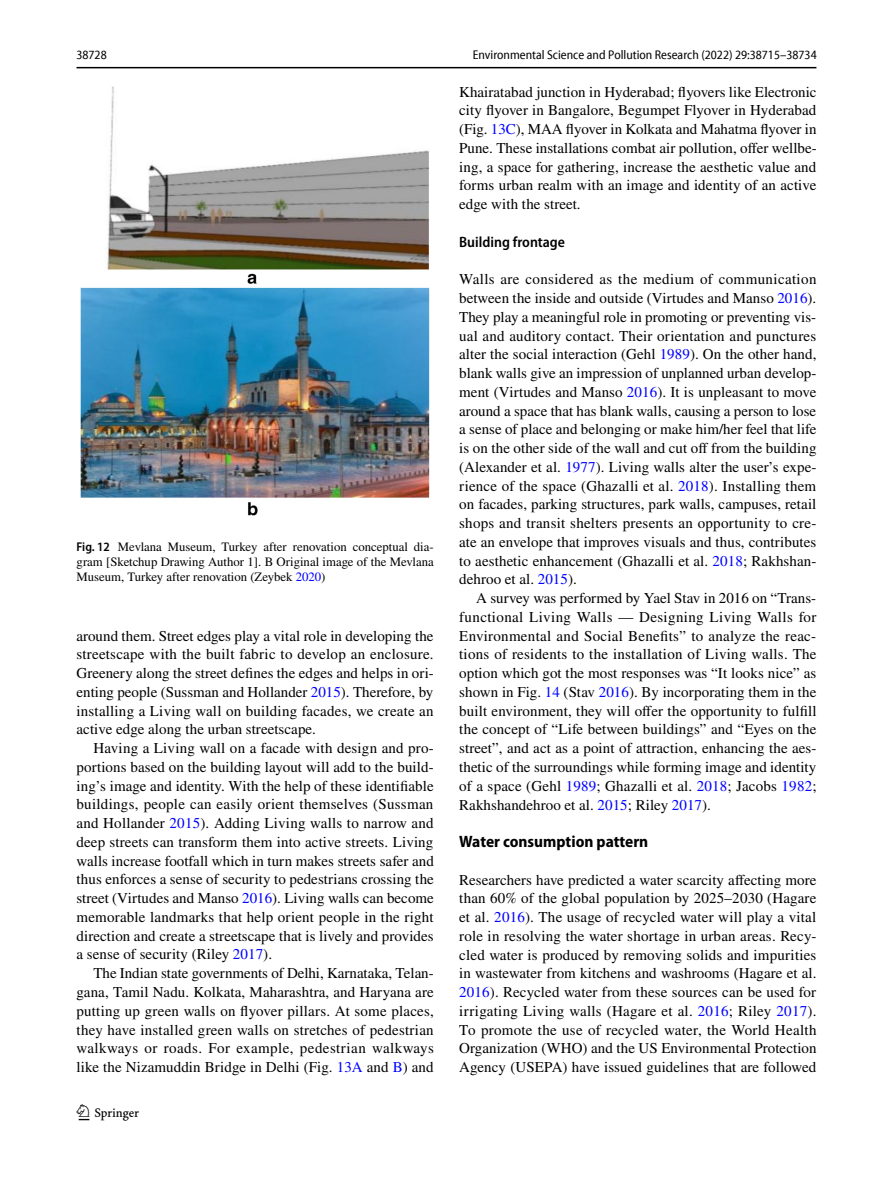
<style>
.page{position:relative;width:893px;height:1187px;background:#fff}
.page>*{position:absolute;margin:0;border:0;box-sizing:border-box;transform-origin:0 0}
.t1{font:22.5px "Springnew Regular 2";color:#000}
.t2{font:700 semi-condensed 16.5px "Myriad Pro";color:#000}
.t3{font:15px/18.8px "STIX";letter-spacing:.005em;color:#000;text-align:justify}
.t4{font:600 semi-condensed 15px "Myriad Pro";color:#000}
.t5{font:12.75px/15px "STIX";color:#000;text-align:justify}
.t6{font:semi-condensed 12.75px "Myriad Pro Unic";color:#000}
.s1{font-family:"Myriad Pro";font-weight:600;font-stretch:semi-condensed}
.s2{color:#00f}
</style>
<div class="page">
<hr style="left:77px;top:67px;width:739px;height:1px;background:#000">
<img style="left:81px;top:87px;width:348px;height:429px">
<p class="t6" style="left:76px;top:50px;width:32px">38728</p>
<p class="t6" style="left:473px;top:50px;width:346px">Environmental Science and Pollution Research (2022) 29:38715–38734</p>
<p class="t5" style="left:77px;top:540px;width:359px"><span class="s1">Fig. 12</span> Mevlana Museum, Turkey after renovation conceptual dia&shy;gram [Sketchup Drawing Author 1]. B Original image of the Mevlana Museum, Turkey after renovation (Zeybek <span class="s2">2020</span>)</p>
<p class="t3" style="left:77px;top:627px;width:359px">around them. Street edges play a vital role in developing the streetscape with the built fabric to develop an enclosure.<br>Greenery along the street defines the edges and helps in ori&shy;enting people (Sussman and Hollander <span class="s2">2015</span>). Therefore, by installing a Living wall on building facades, we create an active edge along the urban streetscape.</p>
<p class="t3" style="left:77px;top:739px;width:359px;text-indent:17px">Having a Living wall on a facade with design and pro&shy;portions based on the building layout will add to the build&shy;ing’s image and identity. With the help of these identifiable buildings, people can easily orient themselves (Sussman and Hollander <span class="s2">2015</span>). Adding Living walls to narrow and deep streets can transform them into active streets. Living walls increase footfall which in turn makes streets safer and thus enforces a sense of security to pedestrians crossing the street (Virtudes and Manso <span class="s2">2016</span>). Living walls can become memorable landmarks that help orient people in the right direction and create a streetscape that is lively and provides a sense of security (Riley <span class="s2">2017</span>).</p>
<p class="t3" style="left:77px;top:964px;width:359px;text-indent:17px">The Indian state governments of Delhi, Karnataka, Telan&shy;gana, Tamil Nadu. Kolkata, Maharashtra, and Haryana are putting up green walls on flyover pillars. At some places, they have installed green walls on stretches of pedestrian walkways or roads. For example, pedestrian walkways like the Nizamuddin Bridge in Delhi (Fig. <span class="s2">13A</span> and <span class="s2">B</span>) and</p>
<h1 class="t1" style="left:79px;top:1104px;width:62px">1 3</h1>
<p class="t3" style="left:459px;top:83px;width:359px">Khairatabad junction in Hyderabad; flyovers like Electronic city flyover in Bangalore, Begumpet Flyover in Hyderabad (Fig. <span class="s2">13C</span>), MAA flyover in Kolkata and Mahatma flyover in Pune. These installations combat air pollution, offer wellbe&shy;ing, a space for gathering, increase the aesthetic value and forms urban realm with an image and identity of an active edge with the street.</p>
<p class="t4" style="left:459px;top:233px;width:107px">Building frontage</p>
<p class="t3" style="left:459px;top:271px;width:359px">Walls are considered as the medium of communication between the inside and outside (Virtudes and Manso <span class="s2">2016</span>).<br>They play a meaningful role in promoting or preventing vis&shy;ual and auditory contact. Their orientation and punctures alter the social interaction (Gehl <span class="s2">1989</span>). On the other hand, blank walls give an impression of unplanned urban develop&shy;ment (Virtudes and Manso <span class="s2">2016</span>). It is unpleasant to move around a space that has blank walls, causing a person to lose a sense of place and belonging or make him/her feel that life is on the other side of the wall and cut off from the building (Alexander et al. <span class="s2">1977</span>). Living walls alter the user’s expe&shy;rience of the space (Ghazalli et al. <span class="s2">2018</span>). Installing them on facades, parking structures, park walls, campuses, retail shops and transit shelters presents an opportunity to cre&shy;ate an envelope that improves visuals and thus, contributes to aesthetic enhancement (Ghazalli et al. <span class="s2">2018</span>; Rakhshan&shy;dehroo et al. <span class="s2">2015</span>).</p>
<p class="t3" style="left:459px;top:589px;width:359px;text-indent:17px">A survey was performed by Yael Stav in 2016 on “Trans&shy;functional Living Walls — Designing Living Walls for Environmental and Social Benefits” to analyze the reac&shy;tions of residents to the installation of Living walls. The option which got the most responses was “It looks nice” as shown in Fig. <span class="s2">14</span> (Stav <span class="s2">2016</span>). By incorporating them in the built environment, they will offer the opportunity to fulfill the concept of “Life between buildings” and “Eyes on the street”, and act as a point of attraction, enhancing the aes&shy;thetic of the surroundings while forming image and identity of a space (Gehl <span class="s2">1989</span>; Ghazalli et al. <span class="s2">2018</span>; Jacobs <span class="s2">1982</span>; Rakhshandehroo et al. <span class="s2">2015</span>; Riley <span class="s2">2017</span>).</p>
<p class="t2" style="left:459px;top:832px;width:191px">Water consumption pattern</p>
<p class="t3" style="left:459px;top:871px;width:359px">Researchers have predicted a water scarcity affecting more than 60% of the global population by 2025–2030 (Hagare et al. <span class="s2">2016</span>). The usage of recycled water will play a vital role in resolving the water shortage in urban areas. Recy&shy;cled water is produced by removing solids and impurities in wastewater from kitchens and washrooms (Hagare et al.<br><span class="s2">2016</span>). Recycled water from these sources can be used for irrigating Living walls (Hagare et al. <span class="s2">2016</span>; Riley <span class="s2">2017</span>).<br>To promote the use of recycled water, the World Health Organization (WHO) and the US Environmental Protection Agency (USEPA) have issued guidelines that are followed</p>
</div>
